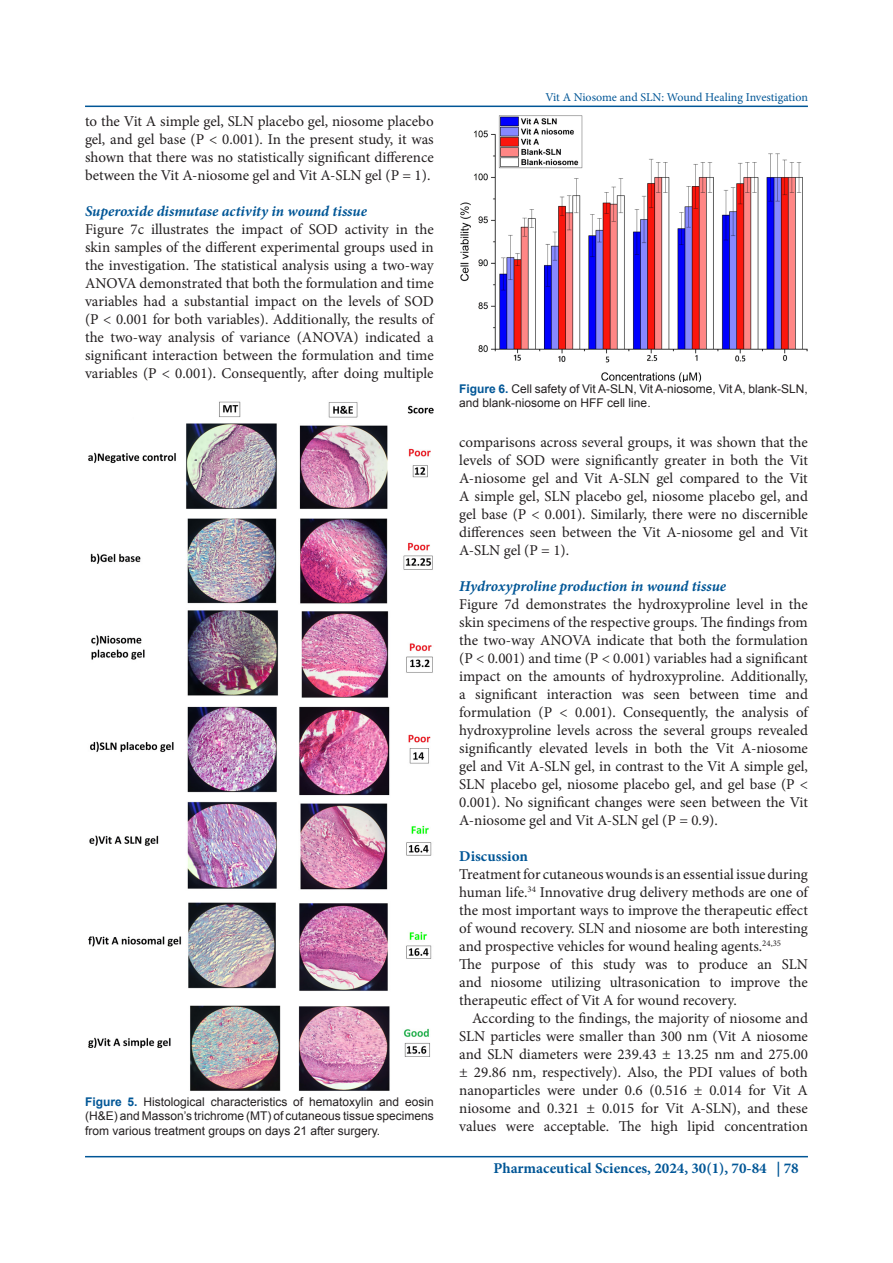
<style>
.page{position:relative;width:893px;height:1263px;background:#fff}
.page>*{position:absolute;margin:0;border:0;box-sizing:border-box;transform-origin:0 0}
.t1{font:15px/18px "Minion Pro";color:#231f20;text-align:justify}
.t2{font:italic 700 15px "Minion Pro";letter-spacing:-.005em;color:#005696}
.t3{font:700 15px "Minion Pro";color:#005696}
.t4{font:12px/14.4px "Arial";color:#231f20;text-align:justify}
.t5{font:12px "Minion Pro";letter-spacing:-.005em;color:#005696}
.s1{font-weight:700;color:#005696}
</style>
<div class="page">
<hr style="left:85px;top:106px;width:723px;height:1px;background:#005696">
<hr style="left:85px;top:1156px;width:723px;height:1px;background:#005696">
<img style="left:88px;top:401px;width:346px;height:690px">
<img style="left:460px;top:115px;width:348px;height:267px">
<p class="t1" style="left:85px;top:112px;width:350px">to the Vit A simple gel, SLN placebo gel, niosome placebo gel, and gel base (P &lt; 0.001). In the present study, it was shown that there was no statistically significant difference between the Vit A-niosome gel and Vit A-SLN gel (P = 1).</p>
<p class="t2" style="left:85px;top:200px;width:283px">Superoxide dismutase activity in wound tissue</p>
<p class="t1" style="left:85px;top:220px;width:350px">Figure 7c illustrates the impact of SOD activity in the skin samples of the different experimental groups used in the investigation. The statistical analysis using a two-way ANOVA demonstrated that both the formulation and time variables had a substantial impact on the levels of SOD (P &lt; 0.001 for both variables). Additionally, the results of the two-way analysis of variance (ANOVA) indicated a significant interaction between the formulation and time variables (P &lt; 0.001). Consequently, after doing multiple</p>
<p class="t4" style="left:85px;top:1094px;width:350px"><span class="s1">Figure 5.</span> Histological characteristics of hematoxylin and eosin (H&amp;E) and Masson’s trichrome (MT) of cutaneous tissue specimens from various treatment groups on days 21 after surgery.</p>
<p class="t5" style="left:545px;top:89px;width:264px">Vit A Niosome and SLN: Wound Healing Investigation</p>
<p class="t4" style="left:459px;top:381px;width:350px"><span class="s1">Figure 6.</span> Cell safety of Vit A-SLN, Vit A-niosome, Vit A, blank-SLN, and blank-niosome on HFF cell line.</p>
<p class="t1" style="left:459px;top:433px;width:350px">comparisons across several groups, it was shown that the levels of SOD were significantly greater in both the Vit A-niosome gel and Vit A-SLN gel compared to the Vit A simple gel, SLN placebo gel, niosome placebo gel, and gel base (P &lt; 0.001). Similarly, there were no discernible differences seen between the Vit A-niosome gel and Vit A-SLN gel (P = 1).</p>
<p class="t2" style="left:459px;top:575px;width:268px">Hydroxyproline production in wound tissue</p>
<p class="t1" style="left:459px;top:595px;width:350px">Figure 7d demonstrates the hydroxyproline level in the skin specimens of the respective groups. The findings from the two-way ANOVA indicate that both the formulation (P &lt; 0.001) and time (P &lt; 0.001) variables had a significant impact on the amounts of hydroxyproline. Additionally, a significant interaction was seen between time and formulation (P &lt; 0.001). Consequently, the analysis of hydroxyproline levels across the several groups revealed significantly elevated levels in both the Vit A-niosome gel and Vit A-SLN gel, in contrast to the Vit A simple gel, SLN placebo gel, niosome placebo gel, and gel base (P &lt; 0.001). No significant changes were seen between the Vit A-niosome gel and Vit A-SLN gel (P = 0.9).</p>
<p class="t3" style="left:459px;top:845px;width:70px">Discussion</p>
<p class="t1" style="left:459px;top:865px;width:350px">Treatment for cutaneous wounds is an essential issue during human life.<sup>34</sup> Innovative drug delivery methods are one of the most important ways to improve the therapeutic effect of wound recovery. SLN and niosome are both interesting and prospective vehicles for wound healing agents.<sup>24,35</sup></p>
<p class="t1" style="left:459px;top:955px;width:350px">The purpose of this study was to produce an SLN and niosome utilizing ultrasonication to improve the therapeutic effect of Vit A for wound recovery.</p>
<p class="t1" style="left:459px;top:1009px;width:350px;text-indent:13px">According to the findings, the majority of niosome and SLN particles were smaller than 300 nm (Vit A niosome and SLN diameters were 239.43 ± 13.25 nm and 275.00 ± 29.86 nm, respectively). Also, the PDI values of both nanoparticles were under 0.6 (0.516 ± 0.014 for Vit A niosome and 0.321 ± 0.015 for Vit A-SLN), and these values were acceptable. The high lipid concentration</p>
<p class="t3" style="left:494px;top:1158px;width:307px">Pharmaceutical Sciences, 2024, 30(1), 70-84 | 78</p>
</div>
